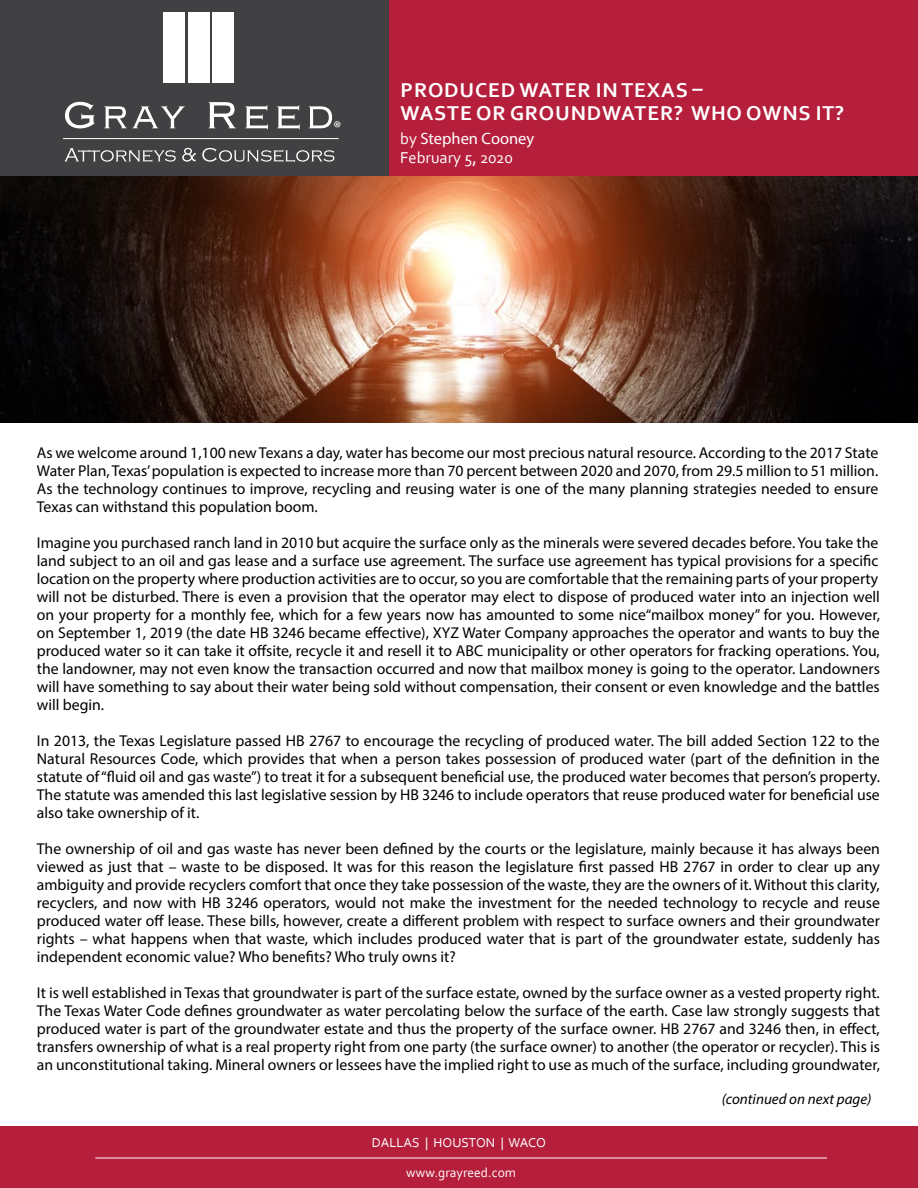
<style>
.page{position:relative;width:918px;height:1188px;background:#fff}
.page>*{position:absolute;margin:0;border:0;box-sizing:border-box;transform-origin:0 0}
.t1{font:700 21px/22.5px "Corbel";letter-spacing:.04em;color:#fff}
.t2{font:18.6px "Myriad Pro";color:#fff}
.t3{font:16.5px "Myriad Pro";color:#fff}
.t4{font:16.5px "Corbel";color:#fff}
.t5{font:15.75px/18px "Myriad Pro";color:#000;text-align:justify}
.t6{font:italic 15px "Myriad Pro";color:#000}
.t7{font:13.5px "Corbel";color:#fff}
.s1{font-family:"Corbel"}
</style>
<div class="page">
<div style="left:388px;top:0;width:530px;height:176px;background:#b51f3c"></div>
<div style="left:0;top:0;width:388px;height:176px;background:#414042"></div>
<svg style="left:64px;top:148px;width:112px;height:14px"></svg>
<svg style="left:182px;top:148px;width:14px;height:14px"></svg>
<svg style="left:202px;top:148px;width:132px;height:14px"></svg>
<svg style="left:65px;top:102px;width:29px;height:26px"></svg>
<svg style="left:104px;top:106px;width:81px;height:22px"></svg>
<svg style="left:209px;top:102px;width:27px;height:26px"></svg>
<svg style="left:245px;top:105px;width:23px;height:24px"></svg>
<svg style="left:277px;top:105px;width:23px;height:24px"></svg>
<svg style="left:309px;top:106px;width:23px;height:22px"></svg>
<hr style="left:63px;top:138px;width:276px;height:1px;background:#fff">
<div style="left:164px;top:12px;width:21px;height:71px;background:#fff"></div>
<div style="left:188px;top:12px;width:21px;height:71px;background:#fff"></div>
<div style="left:213px;top:12px;width:21px;height:71px;background:#fff"></div>
<div style="left:0;top:1126px;width:918px;height:62px;background:#b51f3c"></div>
<hr style="left:95px;top:1158px;width:732px;height:1px;background:#fff">
<img style="left:0;top:176px;width:918px;height:247px">
<p class="t2" style="left:333px;top:116px;width:9px">®</p>
<h1 class="t1" style="left:401px;top:78px;width:445px">PRODUCED WATER IN TEXAS –<br>WASTE OR GROUNDWATER? WHO OWNS IT?</h1>
<p class="t3" style="left:400px;top:128px;width:136px"><span class="s1">by</span> Stephen Cooney</p>
<p class="t4" style="left:400px;top:148px;width:114px">February 5, 2020</p>
<p class="t5" style="left:37px;top:443px;width:843px">As we welcome around 1,100 new Texans a day, water has become our most precious natural resource. According to the 2017 State Water Plan, Texas’ population is expected to increase more than 70 percent between 2020 and 2070, from 29.5 million to 51 million.<br>As the technology continues to improve, recycling and reusing water is one of the many planning strategies needed to ensure Texas can withstand this population boom.</p>
<p class="t5" style="left:37px;top:533px;width:845px">Imagine you purchased ranch land in 2010 but acquire the surface only as the minerals were severed decades before. You take the land subject to an oil and gas lease and a surface use agreement. The surface use agreement has typical provisions for a specific location on the property where production activities are to occur, so you are comfortable that the remaining parts of your property will not be disturbed. There is even a provision that the operator may elect to dispose of produced water into an injection well on your property for a monthly fee, which for a few years now has amounted to some nice“mailbox money” for you. However, on September 1, 2019 (the date HB 3246 became effective), XYZ Water Company approaches the operator and wants to buy the produced water so it can take it offsite, recycle it and resell it to ABC municipality or other operators for fracking operations. You, the landowner, may not even know the transaction occurred and now that mailbox money is going to the operator. Landowners will have something to say about their water being sold without compensation, their consent or even knowledge and the battles will begin.</p>
<p class="t5" style="left:37px;top:731px;width:845px">In 2013, the Texas Legislature passed HB 2767 to encourage the recycling of produced water. The bill added Section 122 to the Natural Resources Code, which provides that when a person takes possession of produced water (part of the definition in the statute of “fluid oil and gas waste”) to treat it for a subsequent beneficial use, the produced water becomes that person’s property.<br>The statute was amended this last legislative session by HB 3246 to include operators that reuse produced water for beneficial use also take ownership of it.</p>
<p class="t5" style="left:37px;top:839px;width:845px">The ownership of oil and gas waste has never been defined by the courts or the legislature, mainly because it has always been viewed as just that – waste to be disposed. It was for this reason the legislature first passed HB 2767 in order to clear up any ambiguity and provide recyclers comfort that once they take possession of the waste, they are the owners of it. Without this clarity, recyclers, and now with HB 3246 operators, would not make the investment for the needed technology to recycle and reuse produced water off lease. These bills, however, create a different problem with respect to surface owners and their groundwater rights – what happens when that waste, which includes produced water that is part of the groundwater estate, suddenly has independent economic value? Who benefits? Who truly owns it?</p>
<p class="t5" style="left:37px;top:983px;width:845px">It is well established in Texas that groundwater is part of the surface estate, owned by the surface owner as a vested property right.<br>The Texas Water Code defines groundwater as water percolating below the surface of the earth. Case law strongly suggests that produced water is part of the groundwater estate and thus the property of the surface owner. HB 2767 and 3246 then, in effect, transfers ownership of what is a real property right from one party (the surface owner) to another (the operator or recycler). This is an unconstitutional taking. Mineral owners or lessees have the implied right to use as much of the surface, including groundwater,</p>
<p class="t7" style="left:372px;top:1134px;width:176px">DALLAS | HOUSTON | WACO</p>
<p class="t7" style="left:406px;top:1164px;width:111px">www.grayreed.com</p>
<p class="t6" style="left:722px;top:1090px;width:151px">(continued on next page)</p>
</div>
